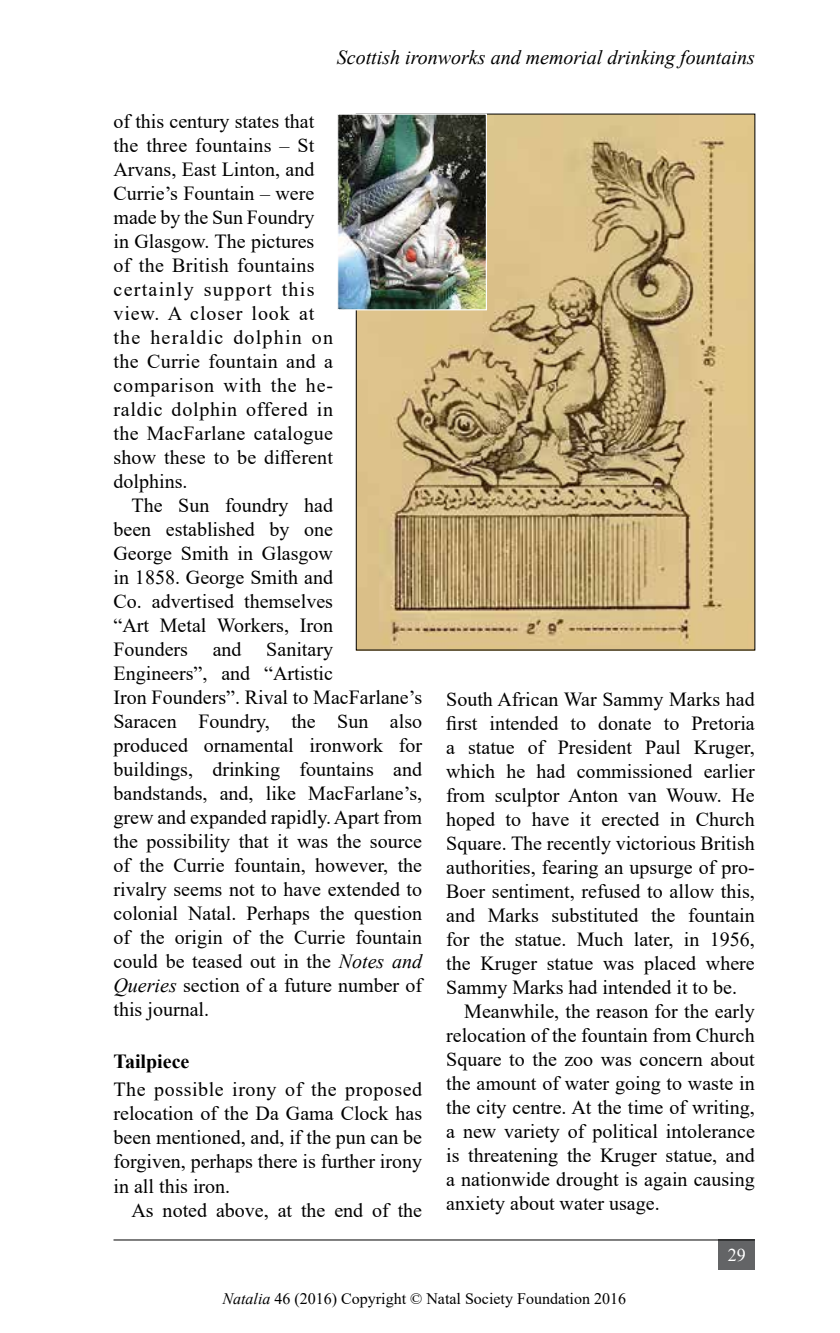
<style>
.page{position:relative;width:840px;height:1333px;background:#fff}
.page>*{position:absolute;margin:0;border:0;box-sizing:border-box;transform-origin:0 0}
.t1{font:20px/24px "Times New Roman";color:#000}
.t2{font:italic 20px "Times New Roman";color:#000}
.t3{font:700 20px "Times New Roman";color:#000}
.t4{font:18px "Times New Roman";color:#fff}
.t5{font:16px "Times New Roman";color:#000}
.s1{font-style:italic}
</style>
<div class="page">
<div style="left:718px;top:1239px;width:36px;height:30px;background:#636466"></div>
<hr style="left:113px;top:1239px;width:641px;height:1px;background:#000">
<img style="left:357px;top:116px;width:396px;height:532px">
<img style="left:339px;top:116px;width:145px;height:192px">
<div style="left:337px;top:114px;width:149px;height:196px;border:1px solid #fff"></div>
<p class="t2" style="left:336px;top:43px;width:419px">Scottish ironworks and memorial drinking fountains</p>
<p class="t1" style="left:113px;top:109px;width:221px">of this century states that the three fountains – St<br>Arvans, East Linton, and<br>Currie’s Fountain – were made by the Sun Foundry in Glasgow. The pictures of the British fountains certainly support this view. A closer look at the heraldic dolphin on the Currie fountain and a comparison with the he&shy;raldic dolphin offered in the MacFarlane catalogue show these to be different dolphins.</p>
<p class="t1" style="left:113px;top:493px;width:310px;text-indent:18px">The Sun foundry had<br>been established by one<br>George Smith in Glasgow<br>in 1858. George Smith and<br>Co. advertised themselves<br>“Art Metal Workers, Iron<br>Founders and Sanitary<br>Engineers”, and “Artistic<br>Iron Founders”. Rival to MacFarlane’s<br>Saracen Foundry, the Sun also produced ornamental ironwork for buildings, drinking fountains and bandstands, and, like MacFarlane’s, grew and expanded rapidly. Apart from the possibility that it was the source of the Currie fountain, however, the rivalry seems not to have extended to colonial Natal. Perhaps the question of the origin of the Currie fountain could be teased out in the <span class="s1">Notes and<br>Queries</span> section of a future number of this journal.</p>
<p class="t3" style="left:113px;top:1047px;width:77px">Tailpiece</p>
<p class="t1" style="left:113px;top:1077px;width:310px;text-align:justify">The possible irony of the proposed relocation of the Da Gama Clock has been mentioned, and, if the pun can be forgiven, perhaps there is further irony in all this iron.</p>
<p class="t1" style="left:131px;top:1197px;width:292px">As noted above, at the end of the</p>
<p class="t1" style="left:446px;top:686px;width:310px">South African War Sammy Marks had</p>
<p class="t1" style="left:446px;top:710px;width:310px">first intended to donate to Pretoria</p>
<p class="t1" style="left:446px;top:734px;width:310px">a statue of President Paul Kruger,</p>
<p class="t1" style="left:446px;top:758px;width:310px">which he had commissioned earlier</p>
<p class="t1" style="left:446px;top:782px;width:310px">from sculptor Anton van Wouw. He</p>
<p class="t1" style="left:446px;top:806px;width:310px">hoped to have it erected in Church</p>
<p class="t1" style="left:446px;top:830px;width:310px">Square. The recently victorious British</p>
<p class="t1" style="left:446px;top:854px;width:310px">authorities, fearing an upsurge of pro-</p>
<p class="t1" style="left:446px;top:878px;width:310px">Boer sentiment, refused to allow this,</p>
<p class="t1" style="left:446px;top:902px;width:310px">and Marks substituted the fountain</p>
<p class="t1" style="left:446px;top:926px;width:310px">for the statue. Much later, in 1956,</p>
<p class="t1" style="left:446px;top:950px;width:310px">the Kruger statue was placed where</p>
<p class="t1" style="left:446px;top:974px;width:292px">Sammy Marks had intended it to be.</p>
<p class="t1" style="left:464px;top:998px;width:292px">Meanwhile, the reason for the early</p>
<p class="t1" style="left:446px;top:1022px;width:310px">relocation of the fountain from Church</p>
<p class="t1" style="left:446px;top:1046px;width:310px">Square to the zoo was concern about</p>
<p class="t1" style="left:446px;top:1070px;width:310px">the amount of water going to waste in</p>
<p class="t1" style="left:446px;top:1094px;width:310px">the city centre. At the time of writing,</p>
<p class="t1" style="left:446px;top:1118px;width:310px">a new variety of political intolerance</p>
<p class="t1" style="left:446px;top:1142px;width:310px">is threatening the Kruger statue, and</p>
<p class="t1" style="left:446px;top:1166px;width:310px">a nationwide drought is again causing</p>
<p class="t1" style="left:446px;top:1190px;width:215px">anxiety about water usage.</p>
<p class="t4" style="left:727px;top:1241px;width:19px">29</p>
<p class="t5" style="left:222px;top:1287px;width:405px"><span class="s1">Natalia</span> 46 (2016) Copyright © Natal Society Foundation 2016</p>
</div>
